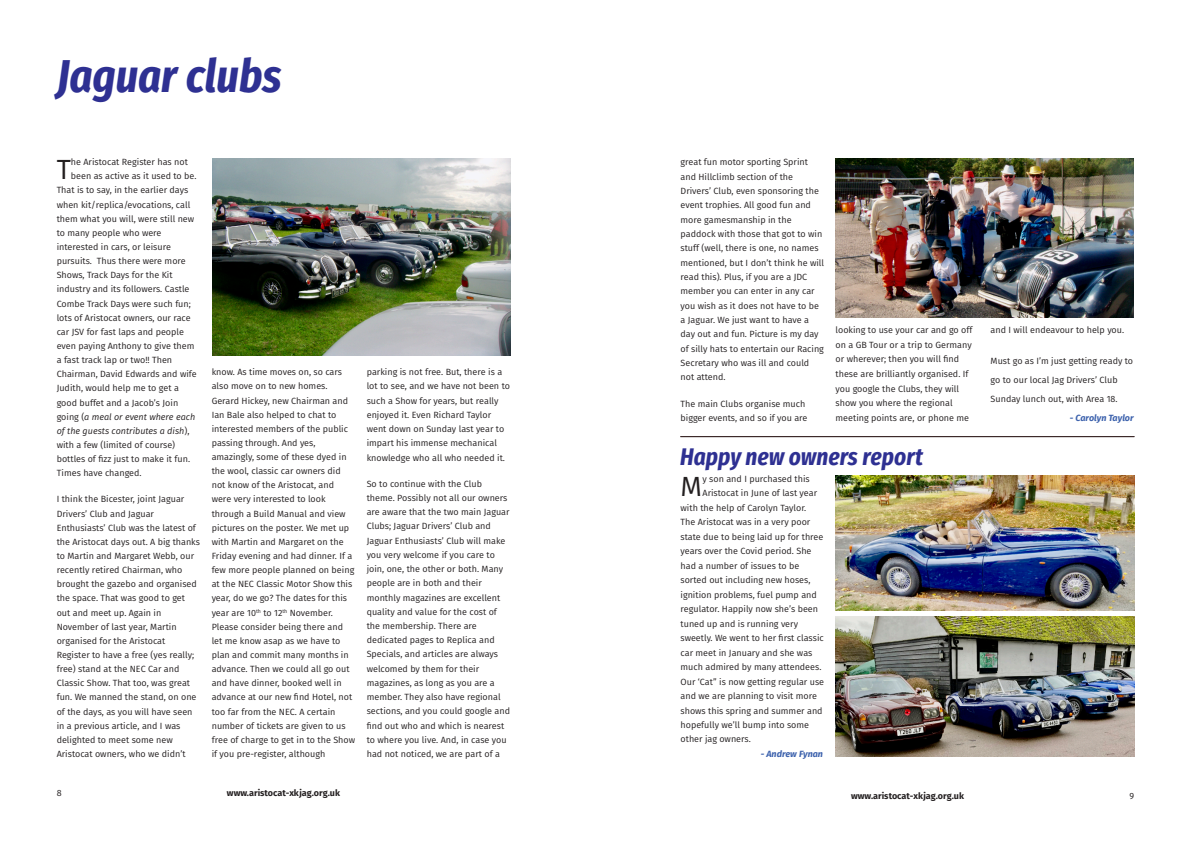
<style>
.page{position:relative;width:1191px;height:842px;background:#fff}
.page>*{position:absolute;margin:0;border:0;box-sizing:border-box;transform-origin:0 0}
.t1{font:italic 700 46px "Fira Sans Condensed";color:#2e3092}
.t2{font:27.7px "Fira Sans";color:#231f20}
.t3{font:italic 700 24px "Fira Sans Condensed";color:#2e3092}
.t4{font:9px/14.1px "Fira Sans";color:#231f20}
.t5{font:italic 9px "Fira Sans";color:#231f20}
.t6{font:700 9px "Fira Sans";color:#231f20}
.t7{font:italic 700 9px "Fira Sans";color:#3d62ad}
.s1{font-style:normal}
</style>
<div class="page">
<img style="left:212px;top:158px;width:298px;height:198px">
<img style="left:835px;top:158px;width:298px;height:159px">
<img style="left:836px;top:616px;width:298px;height:141px">
<hr style="left:680px;top:436px;width:454px;height:1px;background:#170000">
<img style="left:835px;top:475px;width:299px;height:135px">
<h1 class="t1" style="left:57px;top:49px;width:226px">Jaguar clubs</h1>
<h2 class="t2" style="left:57px;top:153px;width:16px">T</h2>
<p class="t4" style="left:71px;top:155px;width:118px">he Aristocat Register has not</p>
<p class="t4" style="left:71px;top:169px;width:127px">been as active as it used to be.</p>
<p class="t4" style="left:57px;top:183px;width:133px">That is to say, in the earlier days</p>
<p class="t4" style="left:57px;top:198px;width:135px">when kit/replica/evocations, call</p>
<p class="t4" style="left:57px;top:212px;width:139px">them what you will, were still new</p>
<p class="t4" style="left:57px;top:226px;width:106px">to many people who were</p>
<p class="t4" style="left:57px;top:240px;width:116px">interested in cars, or leisure</p>
<p class="t4" style="left:57px;top:254px;width:131px">pursuits. Thus there were more</p>
<p class="t4" style="left:57px;top:268px;width:117px">Shows, Track Days for the Kit</p>
<p class="t4" style="left:57px;top:282px;width:134px">industry and its followers. Castle</p>
<p class="t4" style="left:57px;top:297px;width:136px">Combe Track Days were such fun;</p>
<p class="t4" style="left:57px;top:311px;width:135px">lots of Aristocat owners, our race</p>
<p class="t4" style="left:57px;top:325px;width:129px">car JSV for fast laps and people</p>
<p class="t4" style="left:57px;top:339px;width:139px">even paying Anthony to give them</p>
<p class="t4" style="left:57px;top:353px;width:117px">a fast track lap or two!! Then</p>
<p class="t4" style="left:57px;top:367px;width:141px">Chairman, David Edwards and wife</p>
<p class="t4" style="left:57px;top:381px;width:124px">Judith, would help me to get a</p>
<p class="t4" style="left:57px;top:395px;width:123px">good buffet and a Jacob’s Join</p>
<p class="t5" style="left:57px;top:411px;width:140px"><span class="s1">going (</span>a meal or event where each</p>
<p class="t5" style="left:57px;top:425px;width:134px">of the guests contributes a dish<span class="s1">),</span></p>
<p class="t4" style="left:57px;top:438px;width:120px">with a few (limited of course)</p>
<p class="t4" style="left:57px;top:452px;width:135px">bottles of fizz just to make it fun.</p>
<p class="t4" style="left:57px;top:466px;width:86px">Times have changed.</p>
<p class="t4" style="left:57px;top:492px;width:145px">I think the Bicester, joint Jaguar<br>Drivers’ Club and Jaguar<br>Enthusiasts’ Club was the latest of the Aristocat days out. A big thanks to Martin and Margaret Webb, our recently retired Chairman, who brought the gazebo and organised the space. That was good to get out and meet up. Again in<br>November of last year, Martin organised for the Aristocat<br>Register to have a free (yes really; free) stand at the NEC Car and<br>Classic Show. That too, was great fun. We manned the stand, on one of the days, as you will have seen in a previous article, and I was delighted to meet some new<br>Aristocat owners, who we didn’t</p>
<p class="t4" style="left:212px;top:365px;width:145px">know. As time moves on, so cars also move on to new homes.<br>Gerard Hickey, new Chairman and<br>Ian Bale also helped to chat to interested members of the public passing through. And yes, amazingly, some of these dyed in the wool, classic car owners did not know of the Aristocat, and were very interested to look through a Build Manual and view pictures on the poster. We met up with Martin and Margaret on the<br>Friday evening and had dinner. If a few more people planned on being at the NEC Classic Motor Show this year, do we go? The dates for this year are 10<sup>th</sup> to 12<sup>th</sup> November.<br>Please consider being there and let me know asap as we have to plan and commit many months in advance. Then we could all go out and have dinner, booked well in advance at our new find Hotel, not too far from the NEC. A certain number of tickets are given to us free of charge to get in to the Show if you pre-register, although</p>
<p class="t4" style="left:367px;top:365px;width:145px">parking is not free. But, there is a lot to see, and we have not been to such a Show for years, but really enjoyed it. Even Richard Taylor went down on Sunday last year to impart his immense mechanical knowledge who all who needed it.</p>
<p class="t4" style="left:367px;top:477px;width:145px">So to continue with the Club theme. Possibly not all our owners are aware that the two main Jaguar<br>Clubs; Jaguar Drivers’ Club and<br>Jaguar Enthusiasts’ Club will make you very welcome if you care to join, one, the other or both. Many people are in both and their monthly magazines are excellent quality and value for the cost of the membership. There are dedicated pages to Replica and<br>Specials, and articles are always welcomed by them for their magazines, as long as you are a member. They also have regional sections, and you could google and find out who and which is nearest to where you live. And, in case you had not noticed, we are part of a</p>
<p class="t4" style="left:680px;top:155px;width:145px">great fun motor sporting Sprint and Hillclimb section of the<br>Drivers’ Club, even sponsoring the event trophies. All good fun and more gamesmanship in the paddock with those that got to win stuff (well, there is one, no names mentioned, but I don’t think he will read this). Plus, if you are a JDC member you can enter in any car you wish as it does not have to be a Jaguar. We just want to have a day out and fun. Picture is my day of silly hats to entertain our Racing<br>Secretary who was ill and could not attend.</p>
<p class="t4" style="left:680px;top:396px;width:128px">The main Clubs organise much bigger events, and so if you are</p>
<p class="t4" style="left:835px;top:323px;width:138px;line-height:14.6px">looking to use your car and go off on a GB Tour or a trip to Germany or wherever; then you will find these are brilliantly organised. If you google the Clubs, they will show you where the regional meeting points are, or phone me</p>
<p class="t4" style="left:990px;top:323px;width:135px">and I will endeavour to help you.</p>
<p class="t4" style="left:990px;top:352px;width:144px;line-height:18.9px">Must go as I’m just getting ready to go to our local Jag Drivers’ Club<br>Sunday lunch out, with Area 18.</p>
<p class="t7" style="left:1069px;top:413px;width:65px">- Carolyn Taylor</p>
<h3 class="t3" style="left:680px;top:443px;width:244px">Happy new owners report</h3>
<h2 class="t2" style="left:680px;top:470px;width:23px">M</h2>
<p class="t4" style="left:702px;top:472px;width:109px">y son and I purchased this</p>
<p class="t4" style="left:702px;top:486px;width:116px">Aristocat in June of last year</p>
<p class="t4" style="left:680px;top:501px;width:127px">with the help of Carolyn Taylor.</p>
<p class="t4" style="left:680px;top:515px;width:131px">The Aristocat was in a very poor</p>
<p class="t4" style="left:680px;top:530px;width:144px">state due to being laid up for three</p>
<p class="t4" style="left:680px;top:544px;width:132px">years over the Covid period. She</p>
<p class="t4" style="left:680px;top:559px;width:120px">had a number of issues to be</p>
<p class="t4" style="left:680px;top:573px;width:131px">sorted out including new hoses,</p>
<p class="t4" style="left:680px;top:588px;width:138px">ignition problems, fuel pump and</p>
<p class="t4" style="left:680px;top:602px;width:139px">regulator. Happily now she’s been</p>
<p class="t4" style="left:680px;top:617px;width:119px">tuned up and is running very</p>
<p class="t4" style="left:680px;top:631px;width:145px">sweetly. We went to her first classic</p>
<p class="t4" style="left:680px;top:645px;width:133px">car meet in January and she was</p>
<p class="t4" style="left:680px;top:660px;width:142px">much admired by many attendees.</p>
<p class="t4" style="left:680px;top:674px;width:145px">Our ‘Cat” is now getting regular use</p>
<p class="t4" style="left:680px;top:689px;width:138px">and we are planning to visit more</p>
<p class="t4" style="left:680px;top:703px;width:144px">shows this spring and summer and</p>
<p class="t4" style="left:680px;top:718px;width:130px">hopefully we’ll bump into some</p>
<p class="t4" style="left:680px;top:732px;width:72px">other jag owners.</p>
<p class="t7" style="left:760px;top:748px;width:64px">- Andrew Fynan</p>
<p class="t4" style="left:57px;top:785px;width:6px">8</p>
<p class="t6" style="left:227px;top:787px;width:114px">www.aristocat-xkjag.org.uk</p>
<p class="t4" style="left:1129px;top:789px;width:6px">9</p>
<p class="t6" style="left:851px;top:791px;width:114px">www.aristocat-xkjag.org.uk</p>
</div>
